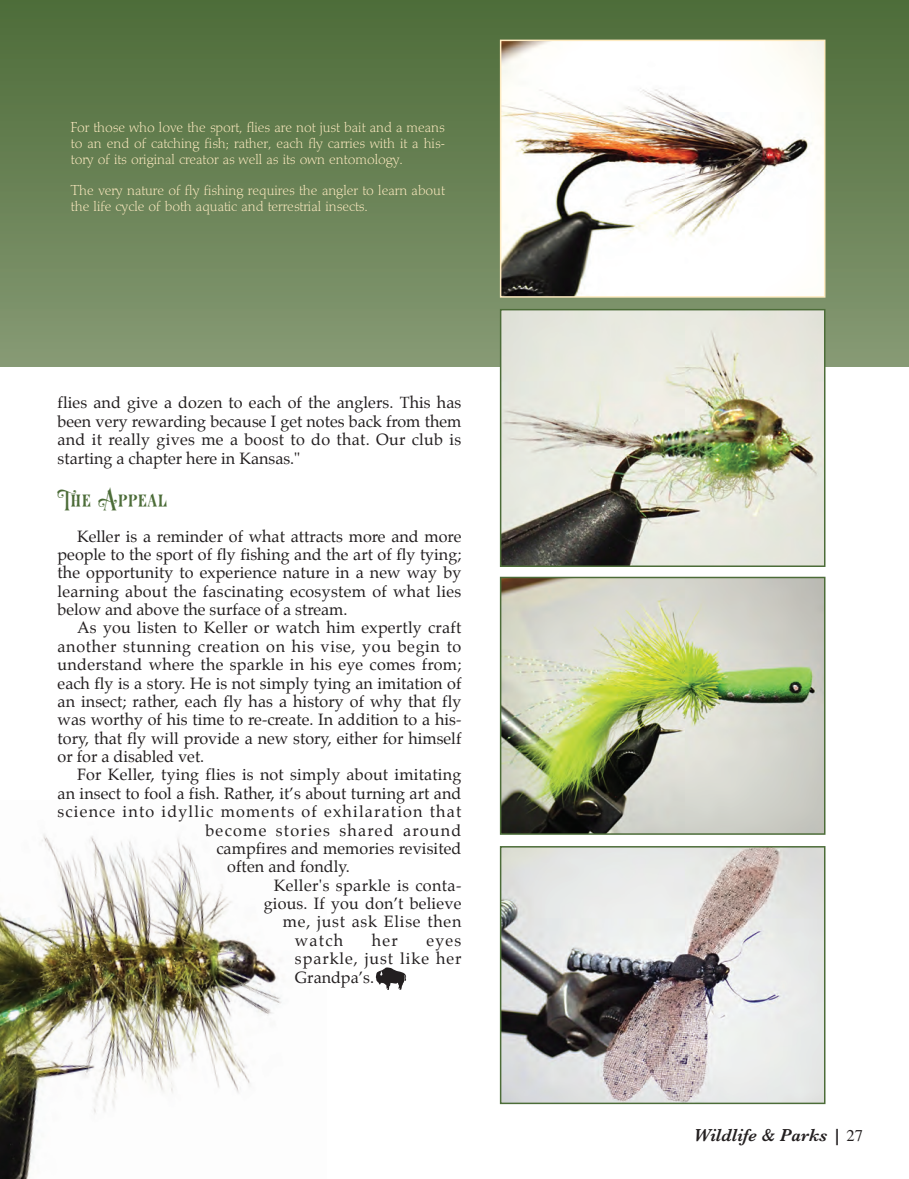
<style>
.page{position:relative;width:909px;height:1179px;background:#fff}
.page>*{position:absolute;margin:0;border:0;box-sizing:border-box;transform-origin:0 0}
.t1{font:21px "LHF Royal Crimson";letter-spacing:.045em;color:#4c6c38}
.t2{font:italic 600 18px "Baskerville";color:#231f20}
.t3{font:16.2px/18.3px "Palatino";letter-spacing:.005em;color:#231f20;text-align:justify}
.t4{font:16.2px "Palatino";letter-spacing:.04em;color:#231f20}
.t5{font:16.2px "Palatino";letter-spacing:.075em;color:#231f20}
.t6{font:16.2px "Palatino";letter-spacing:.08em;color:#231f20}
.t7{font:16.2px "Palatino";letter-spacing:.025em;color:#231f20}
.t8{font:16.2px "Palatino";letter-spacing:.045em;color:#231f20}
.t9{font:15px/15.8px "Palton Light DTC";color:#feebc1;text-align:justify}
.s1{font-family:"Times";font-weight:400;font-style:normal;font-size:16.5px}
</style>
<div class="page">
<div style="left:0;top:0;width:909px;height:367px;background:linear-gradient(to bottom,#4d6c38,#869a74)"></div>
<img style="left:0;top:834px;width:282px;height:345px">
<img style="left:503px;top:43px;width:319px;height:252px">
<div style="left:500px;top:40px;width:325px;height:258px;border:2px solid #feebc1"></div>
<img style="left:503px;top:312px;width:319px;height:252px">
<div style="left:500px;top:309px;width:325px;height:258px;border:2px solid #4c6c38"></div>
<img style="left:503px;top:580px;width:319px;height:252px">
<div style="left:500px;top:577px;width:325px;height:258px;border:2px solid #4c6c38"></div>
<img style="left:503px;top:849px;width:319px;height:252px">
<div style="left:500px;top:846px;width:325px;height:258px;border:2px solid #4c6c38"></div>
<svg style="left:376px;top:967px;width:30px;height:23px"></svg>
<p class="t9" style="left:71px;top:121px;width:375px">For those who love the sport, flies are not just bait and a means to an end of catching fish; rather, each fly carries with it a his&shy;tory of its original creator as well as its own entomology.</p>
<p class="t9" style="left:71px;top:184px;width:375px">The very nature of fly fishing requires the angler to learn about the life cycle of both aquatic and terrestrial insects.</p>
<p class="t3" style="left:58px;top:395px;width:405px">flies and give a dozen to each of the anglers. This has been very rewarding because I get notes back from them and it really gives me a boost to do that. Our club is starting a chapter here in Kansas."</p>
<p class="t1" style="left:58px;top:485px;width:111px">The Appeal</p>
<p class="t3" style="left:77px;top:528px;width:386px">Keller is a reminder of what attracts more and more</p>
<p class="t3" style="left:58px;top:546px;width:405px">people to the sport of fly fishing and the art of fly tying;</p>
<p class="t3" style="left:58px;top:565px;width:405px">the opportunity to experience nature in a new way by</p>
<p class="t3" style="left:58px;top:583px;width:405px">learning about the fascinating ecosystem of what lies</p>
<p class="t3" style="left:58px;top:601px;width:291px">below and above the surface of a stream.</p>
<p class="t3" style="left:77px;top:620px;width:386px">As you listen to Keller or watch him expertly craft</p>
<p class="t4" style="left:58px;top:638px;width:405px">another stunning creation on his vise, you begin to</p>
<p class="t3" style="left:58px;top:656px;width:405px">understand where the sparkle in his eye comes from;</p>
<p class="t3" style="left:58px;top:675px;width:405px">each fly is a story. He is not simply tying an imitation of</p>
<p class="t3" style="left:58px;top:693px;width:405px">an insect; rather, each fly has a history of why that fly</p>
<p class="t3" style="left:58px;top:712px;width:405px">was worthy of his time to re-create. In addition to a his-</p>
<p class="t3" style="left:58px;top:730px;width:405px">tory, that fly will provide a new story, either for himself</p>
<p class="t3" style="left:58px;top:748px;width:148px">or for a disabled vet.</p>
<p class="t3" style="left:77px;top:767px;width:386px">For Keller, tying flies is not simply about imitating</p>
<p class="t3" style="left:58px;top:785px;width:405px">an insect to fool a fish. Rather, it’s about turning art and</p>
<p class="t5" style="left:58px;top:804px;width:405px">science into idyllic moments of exhilaration that</p>
<p class="t6" style="left:205px;top:822px;width:257px">become stories shared around</p>
<p class="t3" style="left:216px;top:840px;width:246px">campfires and memories revisited</p>
<p class="t3" style="left:227px;top:859px;width:124px">often and fondly.</p>
<p class="t7" style="left:274px;top:877px;width:189px">Keller's sparkle is conta-</p>
<p class="t3" style="left:264px;top:895px;width:199px">gious. If you don’t believe</p>
<p class="t8" style="left:283px;top:914px;width:180px">me, just ask Elise then</p>
<p class="t3" style="left:295px;top:932px;width:50px">watch</p>
<p class="t3" style="left:372px;top:932px;width:27px">her</p>
<p class="t3" style="left:295px;top:932px;width:168px;text-indent:131px">eyes sparkle, just like her Grandpa’s.</p>
<p class="t2" style="left:694px;top:1124px;width:171px">Wildlife &amp; Parks | <span class="s1">27</span></p>
</div>
